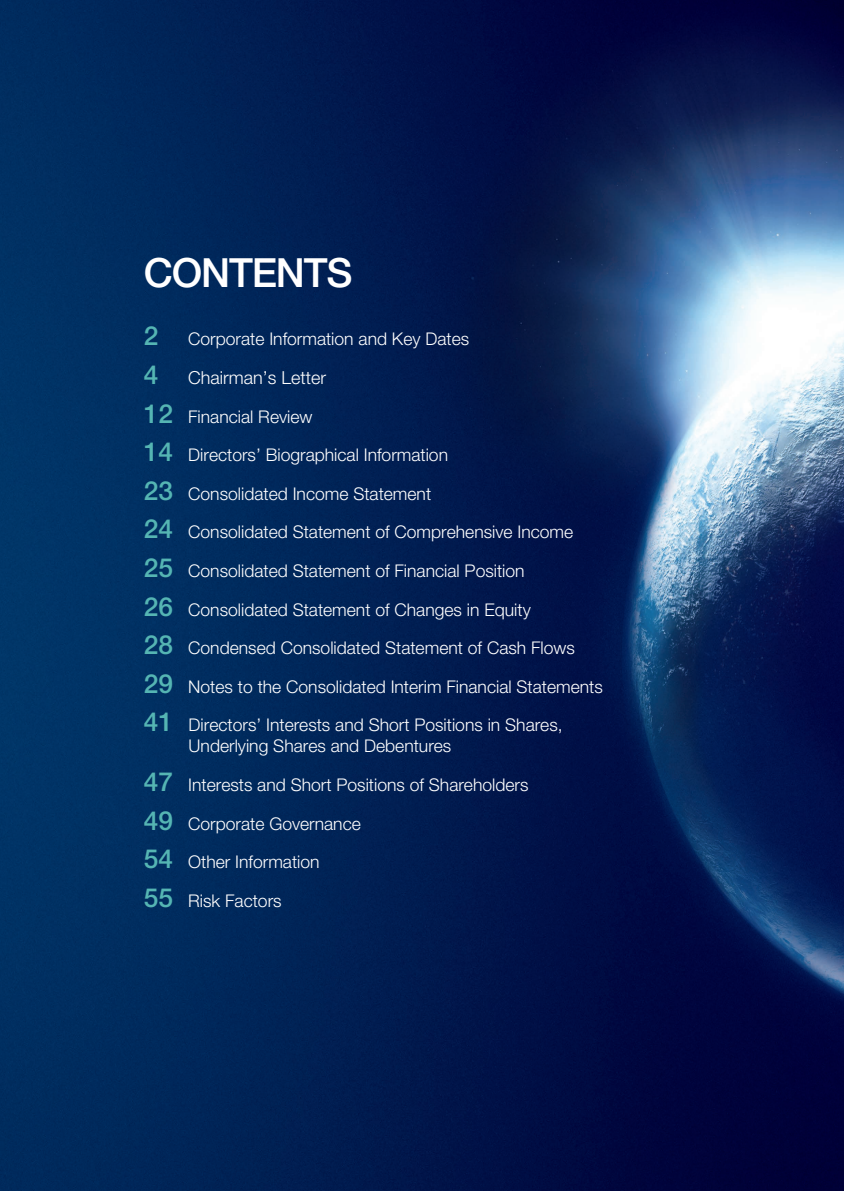
<style>
.page{position:relative;width:844px;height:1191px;background:#fff}
.page>*{position:absolute;margin:0;border:0;box-sizing:border-box;transform-origin:0 0}
.t1{font:500 40.25px "Helvetica Neue LT Std";letter-spacing:-.03em;color:#fff}
.t2{font:300 18.03px "Helvetica Neue LT Std";color:#fff}
.t3{font:300 17.5px/21px "Helvetica Neue LT Std";color:#fff}
.s1{font-weight:500;font-size:26.25px;color:#55b5b3}
</style>
<div class="page">
<img style="left:0;top:0;width:843px;height:1191px">
<h1 class="t1" style="left:144px;top:248px;width:210px">CONTENTS</h1>
<p class="t3" style="left:144px;top:328px;width:326px"><span class="s1">2</span> Corporate Information and Key Dates</p>
<p class="t2" style="left:144px;top:367px;width:183px"><span class="s1">4</span> Chairman’s Letter</p>
<p class="t3" style="left:144px;top:405px;width:170px"><span class="s1">12</span> Financial Review</p>
<p class="t3" style="left:144px;top:444px;width:305px"><span class="s1">14</span> Directors’ Biographical Information</p>
<p class="t3" style="left:144px;top:483px;width:289px"><span class="s1">23</span> Consolidated Income Statement</p>
<p class="t3" style="left:144px;top:521px;width:430px"><span class="s1">24</span> Consolidated Statement of Comprehensive Income</p>
<p class="t3" style="left:144px;top:560px;width:382px"><span class="s1">25</span> Consolidated Statement of Financial Position</p>
<p class="t3" style="left:144px;top:598px;width:388px"><span class="s1">26</span> Consolidated Statement of Changes in Equity</p>
<p class="t3" style="left:144px;top:637px;width:432px"><span class="s1">28</span> Condensed Consolidated Statement of Cash Flows</p>
<p class="t3" style="left:144px;top:676px;width:460px"><span class="s1">29</span> Notes to the Consolidated Interim Financial Statements</p>
<p class="t3" style="left:189px;top:714px;width:375px;text-indent:-45px"><span class="s1">41</span> Directors’ Interests and Short Positions in Shares,<br>Underlying Shares and Debentures</p>
<p class="t3" style="left:144px;top:774px;width:386px"><span class="s1">47</span> Interests and Short Positions of Shareholders</p>
<p class="t3" style="left:144px;top:812px;width:218px"><span class="s1">49</span> Corporate Governance</p>
<p class="t3" style="left:144px;top:851px;width:177px"><span class="s1">54</span> Other Information</p>
<p class="t3" style="left:144px;top:889px;width:139px"><span class="s1">55</span> Risk Factors</p>
</div>
